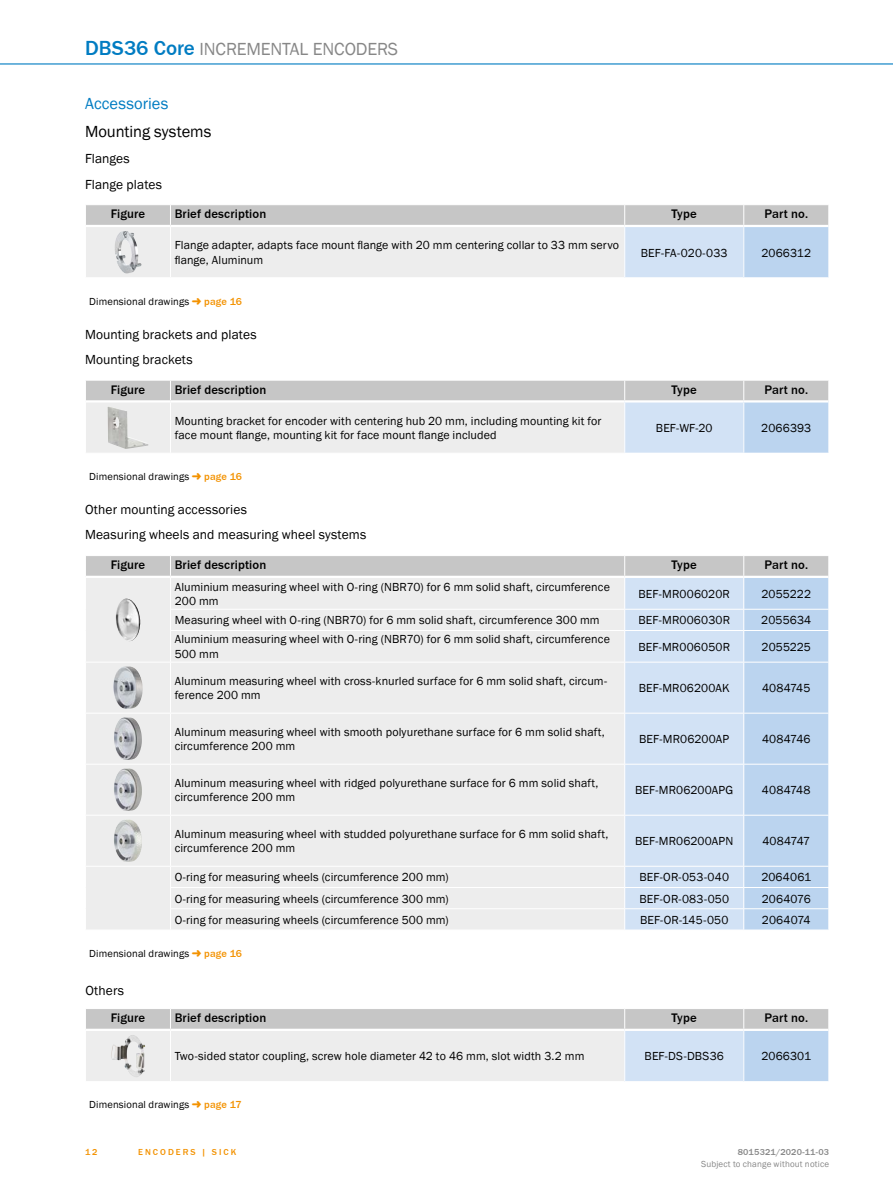
<style>
.page{position:relative;width:893px;height:1188px;background:#fff}
.page>*{position:absolute;margin:0;border:0;box-sizing:border-box;transform-origin:0 0}
.t1{font:18px "SICK Franklin";letter-spacing:-.01em;color:#878787}
.t2{font:16.5px "SICK Franklin";color:#000}
.t3{font:16.5px "SICK Franklin";color:#007cc2}
.t4{font:13.5px/25.2px "SICK Franklin";letter-spacing:.005em;color:#000}
.t5{font:500 12.75px "SICK Franklin";letter-spacing:.01em;color:#000}
.t6{font:12px/14.4px "SICK Franklin";letter-spacing:.01em;color:#000}
.t7{font:12px "SICK Franklin";letter-spacing:-.015em;color:#000}
.t8{font:10.5px "SICK Franklin";letter-spacing:.015em;color:#000}
.t9{font:500 10.5px "SICK Franklin";letter-spacing:.015em;color:#f39200}
.t10{font:9px "SICK Franklin";letter-spacing:.02em;color:#878787}
.t11{font:500 9px "SICK Franklin";letter-spacing:.02em;color:#878787}
.t12{font:500 9px "SICK Franklin";letter-spacing:.225em;color:#f39200}
.s1{font-weight:500;font-size:21px;color:#007cc2}
</style>
<div class="page">
<hr style="left:0;top:63px;width:893px;height:2px;background:#007cc2">
<svg style="left:86px;top:205px;width:743px;height:72px"></svg>
<hr style="left:744px;top:225px;width:84px;height:2px;background:#fff">
<hr style="left:170px;top:227px;width:1px;height:50px;background:#fff">
<hr style="left:624px;top:227px;width:1px;height:50px;background:#fff">
<hr style="left:743px;top:227px;width:1px;height:50px;background:#fff">
<hr style="left:828px;top:226px;width:1px;height:51px;background:#fff">
<img style="left:114px;top:231px;width:27px;height:43px">
<svg style="left:86px;top:380px;width:743px;height:73px"></svg>
<hr style="left:744px;top:400px;width:84px;height:3px;background:#fff">
<hr style="left:170px;top:403px;width:1px;height:50px;background:#fff">
<hr style="left:624px;top:403px;width:1px;height:50px;background:#fff">
<hr style="left:743px;top:403px;width:1px;height:50px;background:#fff">
<hr style="left:828px;top:401px;width:1px;height:52px;background:#fff">
<img style="left:108px;top:406px;width:40px;height:43px">
<svg style="left:86px;top:556px;width:743px;height:374px"></svg>
<img style="left:116px;top:599px;width:24px;height:42px">
<img style="left:113px;top:666px;width:18px;height:43px">
<img style="left:114px;top:717px;width:28px;height:43px">
<img style="left:114px;top:769px;width:18px;height:42px">
<img style="left:114px;top:819px;width:27px;height:43px">
<svg style="left:86px;top:1009px;width:743px;height:72px"></svg>
<hr style="left:744px;top:1029px;width:84px;height:2px;background:#fff">
<hr style="left:170px;top:1031px;width:1px;height:50px;background:#fff">
<hr style="left:624px;top:1031px;width:1px;height:50px;background:#fff">
<hr style="left:743px;top:1031px;width:1px;height:50px;background:#fff">
<hr style="left:828px;top:1030px;width:1px;height:51px;background:#fff">
<img style="left:111px;top:1035px;width:34px;height:43px">
<h1 class="t1" style="left:85px;top:38px;width:313px"><span class="s1">DBS36 Core</span> Incremental encoders</h1>
<h2 class="t3" style="left:85px;top:93px;width:85px">Accessories</h2>
<h2 class="t2" style="left:85px;top:121px;width:128px">M ounting systems</h2>
<p class="t4" style="left:85px;top:147px;width:79px">Flanges<br>Flange plates</p>
<p class="t5" style="left:111px;top:206px;width:36px">Figure</p>
<p class="t5" style="left:175px;top:206px;width:93px">Brief description</p>
<p class="t5" style="left:672px;top:206px;width:27px">Type</p>
<p class="t5" style="left:764px;top:206px;width:45px">Part no.</p>
<p class="t6" style="left:175px;top:238px;width:446px">Flange adapter, adapts face mount flange with 20 mm centering collar to 33 mm servo flange, Aluminum</p>
<p class="t6" style="left:641px;top:246px;width:88px">BEF-FA-020-033</p>
<p class="t6" style="left:761px;top:246px;width:51px">2066312</p>
<p class="t8" style="left:89px;top:295px;width:101px">Dimensional drawings</p>
<p class="t9" style="left:204px;top:295px;width:39px">page 16</p>
<p class="t4" style="left:85px;top:322px;width:173px">Mounting brackets and plates<br>Mounting brackets</p>
<p class="t5" style="left:111px;top:382px;width:36px">Figure</p>
<p class="t5" style="left:175px;top:382px;width:93px">Brief description</p>
<p class="t5" style="left:672px;top:382px;width:27px">Type</p>
<p class="t5" style="left:764px;top:382px;width:45px">Part no.</p>
<p class="t6" style="left:175px;top:414px;width:428px">Mounting bracket for encoder with centering hub 20 mm, including mounting kit for face mount flange, mounting kit for face mount flange included</p>
<p class="t6" style="left:656px;top:421px;width:58px">BEF-WF-20</p>
<p class="t6" style="left:761px;top:421px;width:51px">2066393</p>
<p class="t8" style="left:89px;top:470px;width:101px">Dimensional drawings</p>
<p class="t9" style="left:204px;top:470px;width:39px">page 16</p>
<p class="t4" style="left:85px;top:497px;width:283px">Other mounting accessories<br>Measuring wheels and measuring wheel systems</p>
<p class="t5" style="left:111px;top:557px;width:36px">Figure</p>
<p class="t5" style="left:175px;top:557px;width:93px">Brief description</p>
<p class="t5" style="left:672px;top:557px;width:27px">Type</p>
<p class="t5" style="left:764px;top:557px;width:45px">Part no.</p>
<p class="t6" style="left:175px;top:580px;width:437px">Aluminium measuring wheel with O-ring (NBR70) for 6 mm solid shaft, circumference<br>200 mm</p>
<p class="t6" style="left:639px;top:587px;width:93px">BEF-MR006020R</p>
<p class="t6" style="left:762px;top:587px;width:51px">2055222</p>
<p class="t6" style="left:175px;top:613px;width:426px">Measuring wheel with O-ring (NBR70) for 6 mm solid shaft, circumference 300 mm</p>
<p class="t6" style="left:638px;top:613px;width:91px">BEF-MR006030R</p>
<p class="t6" style="left:761px;top:613px;width:52px">2055634</p>
<p class="t6" style="left:175px;top:632px;width:437px">Aluminium measuring wheel with O-ring (NBR70) for 6 mm solid shaft, circumference<br>500 mm</p>
<p class="t6" style="left:638px;top:640px;width:93px">BEF-MR006050R</p>
<p class="t6" style="left:762px;top:640px;width:51px">2055225</p>
<p class="t6" style="left:175px;top:674px;width:434px">Aluminum measuring wheel with cross-knurled surface for 6 mm solid shaft, circum&shy;ference 200 mm</p>
<p class="t6" style="left:639px;top:681px;width:92px">BEF-MR06200AK</p>
<p class="t6" style="left:762px;top:681px;width:50px">4084745</p>
<p class="t6" style="left:175px;top:725px;width:432px">Aluminum measuring wheel with smooth polyurethane surface for 6 mm solid shaft, circumference 200 mm</p>
<p class="t6" style="left:639px;top:732px;width:92px">BEF-MR06200AP</p>
<p class="t6" style="left:762px;top:732px;width:50px">4084746</p>
<p class="t6" style="left:175px;top:776px;width:425px">Aluminum measuring wheel with ridged polyurethane surface for 6 mm solid shaft, circumference 200 mm</p>
<p class="t6" style="left:635px;top:783px;width:100px">BEF-MR06200APG</p>
<p class="t6" style="left:762px;top:783px;width:50px">4084748</p>
<p class="t6" style="left:175px;top:827px;width:435px">Aluminum measuring wheel with studded polyurethane surface for 6 mm solid shaft, circumference 200 mm</p>
<p class="t6" style="left:635px;top:834px;width:100px">BEF-MR06200APN</p>
<p class="t7" style="left:762px;top:834px;width:49px">4084747</p>
<p class="t6" style="left:175px;top:870px;width:276px">O-ring for measuring wheels (circumference 200 mm)</p>
<p class="t6" style="left:639px;top:870px;width:91px">BEF-OR-053-040</p>
<p class="t6" style="left:761px;top:870px;width:51px">2064061</p>
<p class="t6" style="left:175px;top:891px;width:276px">O-ring for measuring wheels (circumference 300 mm)</p>
<p class="t6" style="left:639px;top:891px;width:91px">BEF-OR-083-050</p>
<p class="t6" style="left:762px;top:891px;width:51px">2064076</p>
<p class="t6" style="left:175px;top:913px;width:276px">O-ring for measuring wheels (circumference 500 mm)</p>
<p class="t6" style="left:640px;top:913px;width:90px">BEF-OR-145-050</p>
<p class="t6" style="left:762px;top:913px;width:50px">2064074</p>
<p class="t8" style="left:89px;top:947px;width:101px">Dimensional drawings</p>
<p class="t9" style="left:204px;top:947px;width:39px">page 16</p>
<p class="t4" style="left:85px;top:979px;width:40px">Others</p>
<p class="t5" style="left:111px;top:1010px;width:36px">Figure</p>
<p class="t5" style="left:175px;top:1010px;width:93px">Brief description</p>
<p class="t5" style="left:672px;top:1010px;width:27px">Type</p>
<p class="t5" style="left:764px;top:1010px;width:45px">Part no.</p>
<p class="t6" style="left:175px;top:1049px;width:411px">Two-sided stator coupling, screw hole diameter 42 to 46 mm, slot width 3.2 mm</p>
<p class="t6" style="left:645px;top:1049px;width:81px">BEF-DS-DBS36</p>
<p class="t6" style="left:761px;top:1049px;width:51px">2066301</p>
<p class="t8" style="left:89px;top:1098px;width:101px">Dimensional drawings</p>
<p class="t9" style="left:204px;top:1098px;width:39px">page 17</p>
<p class="t12" style="left:85px;top:1146px;width:14px">12</p>
<p class="t12" style="left:138px;top:1146px;width:100px">Encoders | SICK</p>
<p class="t11" style="left:738px;top:1146px;width:93px">8015321/2020-11-03</p>
<p class="t10" style="left:701px;top:1159px;width:130px">Subject to change without notice</p>
</div>
